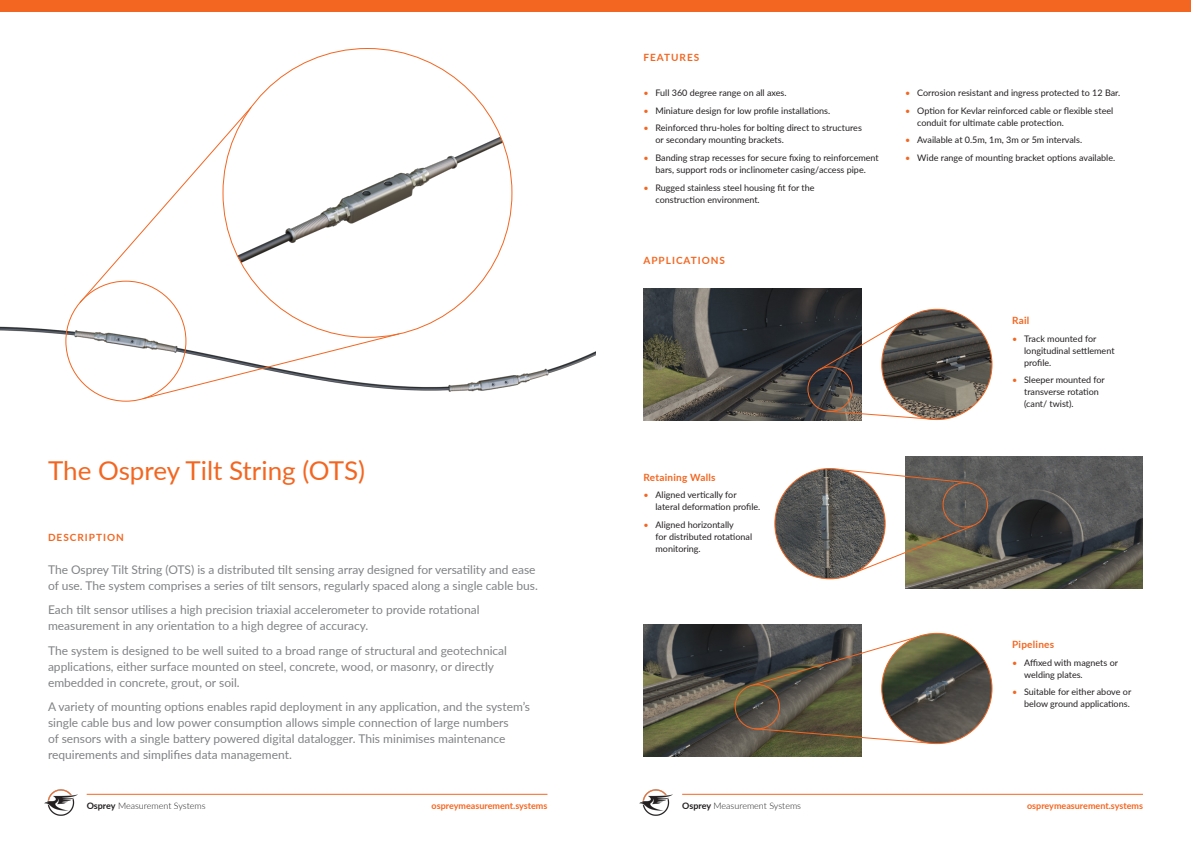
<style>
.page{position:relative;width:1191px;height:842px;background:#fff}
.page>*{position:absolute;margin:0;border:0;box-sizing:border-box;transform-origin:0 0}
.Heading_1{font:26px "Lato";color:#f36621}
.Body{font:12px/16px "Lato";color:#808285}
.Heading_1-2{font:700 10px "Lato";letter-spacing:.1em;color:#f36621}
.Body-2{font:700 10px "Lato";letter-spacing:.025em;color:#f36621}
.Body-3{font:9px/12px "Lato";color:#231f20}
.Body-4{font:700 9px "Lato";color:#f36621}
.Body-5{font:300 9px "Lato";color:#231f20}
.s1{color:#f36621}
.s2{font-weight:700}
</style>
<div class="page">
<hr style="left:87px;top:794px;width:460px;height:1px;background:#f36621">
<img style="left:44px;top:790px;width:34px;height:25px">
<hr style="left:682px;top:794px;width:461px;height:1px;background:#f36621">
<img style="left:639px;top:790px;width:34px;height:25px">
<img style="left:643px;top:288px;width:218px;height:132px">
<img style="left:905px;top:456px;width:238px;height:132px">
<div style="left:0;top:0;width:1191px;height:11px;background:#f36621"></div>
<img style="left:0;top:183px;width:595px;height:219px">
<div style="left:807px;top:366px;width:45px;height:46px;border:1px solid #f36621;border-radius:50%"></div>
<div style="left:942px;top:482px;width:46px;height:45px;border:1px solid #f36621;border-radius:50%"></div>
<img style="left:251px;top:48px;width:261px;height:256px">
<svg style="left:78px;top:106px;width:174px;height:198px"></svg>
<svg style="left:141px;top:333px;width:259px;height:67px"></svg>
<svg style="left:816px;top:314px;width:96px;height:58px"></svg>
<svg style="left:843px;top:469px;width:126px;height:15px"></svg>
<svg style="left:827px;top:410px;width:102px;height:10px"></svg>
<svg style="left:843px;top:524px;width:131px;height:54px"></svg>
<img style="left:881px;top:309px;width:111px;height:111px;border-radius:55px">
<img style="left:775px;top:468px;width:110px;height:111px;border-radius:55px">
<img style="left:643px;top:624px;width:218px;height:132px">
<div style="left:734px;top:684px;width:46px;height:45px;border:1px solid #f36621;border-radius:50%"></div>
<svg style="left:752px;top:634px;width:171px;height:52px"></svg>
<svg style="left:753px;top:727px;width:183px;height:18px"></svg>
<img style="left:881px;top:633px;width:111px;height:111px;border-radius:55px">
<p class="Heading_1" style="left:48px;top:452px;width:318px">The Osprey Tilt String (OTS)</p>
<p class="Heading_1-2" style="left:48px;top:530px;width:77px">DESCRIPTION</p>
<p class="Body" style="left:48px;top:561px;width:491px">The Osprey Tilt String (OTS) is a distributed tilt sensing array designed for versatility and ease of use. The system comprises a series of tilt sensors, regularly spaced along a single cable bus.</p>
<p class="Body" style="left:48px;top:601px;width:433px">Each tilt sensor utilises a high precision triaxial accelerometer to provide rotational measurement in any orientation to a high degree of accuracy.</p>
<p class="Body" style="left:48px;top:642px;width:460px">The system is designed to be well suited to a broad range of structural and geotechnical applications, either surface mounted on steel, concrete, wood, or masonry, or directly embedded in concrete, grout, or soil.</p>
<p class="Body" style="left:48px;top:698px;width:483px">A variety of mounting options enables rapid deployment in any application, and the system’s single cable bus and low power consumption allows simple connection of large numbers<br>of sensors with a single battery powered digital datalogger. This minimises maintenance requirements and simplifies data management.</p>
<p class="Heading_1-2" style="left:643px;top:50px;width:57px">FEATURES</p>
<p class="Body-3" style="left:643px;top:86px;width:144px"><span class="s1">•</span> Full 360 degree range on all axes.</p>
<p class="Body-3" style="left:643px;top:104px;width:188px"><span class="s1">•</span> Miniature design for low profile installations.</p>
<p class="Body-3" style="left:655px;top:122px;width:208px;text-indent:-12px"><span class="s1">•</span> Reinforced thru-holes for bolting direct to structures or secondary mounting brackets.</p>
<p class="Body-3" style="left:643px;top:151px;width:237px;text-align:center"><span class="s1">•</span> Banding strap recesses for secure fixing to reinforcement bars, support rods or inclinometer casing/access pipe.</p>
<p class="Body-3" style="left:655px;top:181px;width:161px;text-indent:-12px"><span class="s1">•</span> Rugged stainless steel housing fit for the construction environment.</p>
<p class="Heading_1-2" style="left:643px;top:253px;width:83px">APPLICATIONS</p>
<p class="Body-2" style="left:643px;top:470px;width:73px">Retaining Walls</p>
<p class="Body-3" style="left:655px;top:489px;width:106px;text-indent:-12px"><span class="s1">•</span> Aligned vertically for lateral deformation profile.</p>
<p class="Body-3" style="left:655px;top:518px;width:98px;text-indent:-12px"><span class="s1">•</span> Aligned horizontally<br>for distributed rotational monitoring.</p>
<p class="Body-3" style="left:905px;top:86px;width:216px"><span class="s1">•</span> Corrosion resistant and ingress protected to 12 Bar.</p>
<p class="Body-3" style="left:917px;top:104px;width:198px;text-indent:-12px"><span class="s1">•</span> Option for Kevlar reinforced cable or flexible steel conduit for ultimate cable protection.</p>
<p class="Body-3" style="left:905px;top:134px;width:178px"><span class="s1">•</span> Available at 0.5m, 1m, 3m or 5m intervals.</p>
<p class="Body-3" style="left:905px;top:151px;width:211px"><span class="s1">•</span> Wide range of mounting bracket options available.</p>
<p class="Body-2" style="left:1012px;top:313px;width:19px">Rail</p>
<p class="Body-3" style="left:1024px;top:332px;width:92px;text-indent:-12px"><span class="s1">•</span> Track mounted for longitudinal settlement profile.</p>
<p class="Body-3" style="left:1024px;top:374px;width:82px;text-indent:-12px"><span class="s1">•</span> Sleeper mounted for transverse rotation (cant/ twist).</p>
<p class="Body-2" style="left:1012px;top:637px;width:44px">Pipelines</p>
<p class="Body-3" style="left:1024px;top:656px;width:95px;text-indent:-12px"><span class="s1">•</span> Affixed with magnets or welding plates.</p>
<p class="Body-3" style="left:1012px;top:686px;width:121px;text-align:right"><span class="s1">•</span> Suitable for either above or below ground applications.</p>
<p class="Body-5" style="left:87px;top:800px;width:120px"><span class="s2">Osprey</span> Measurement Systems</p>
<p class="Body-4" style="left:431px;top:799px;width:117px">ospreymeasurement.systems</p>
<p class="Body-5" style="left:682px;top:800px;width:120px"><span class="s2">Osprey</span> Measurement Systems</p>
<p class="Body-4" style="left:1027px;top:799px;width:117px">ospreymeasurement.systems</p>
</div>
